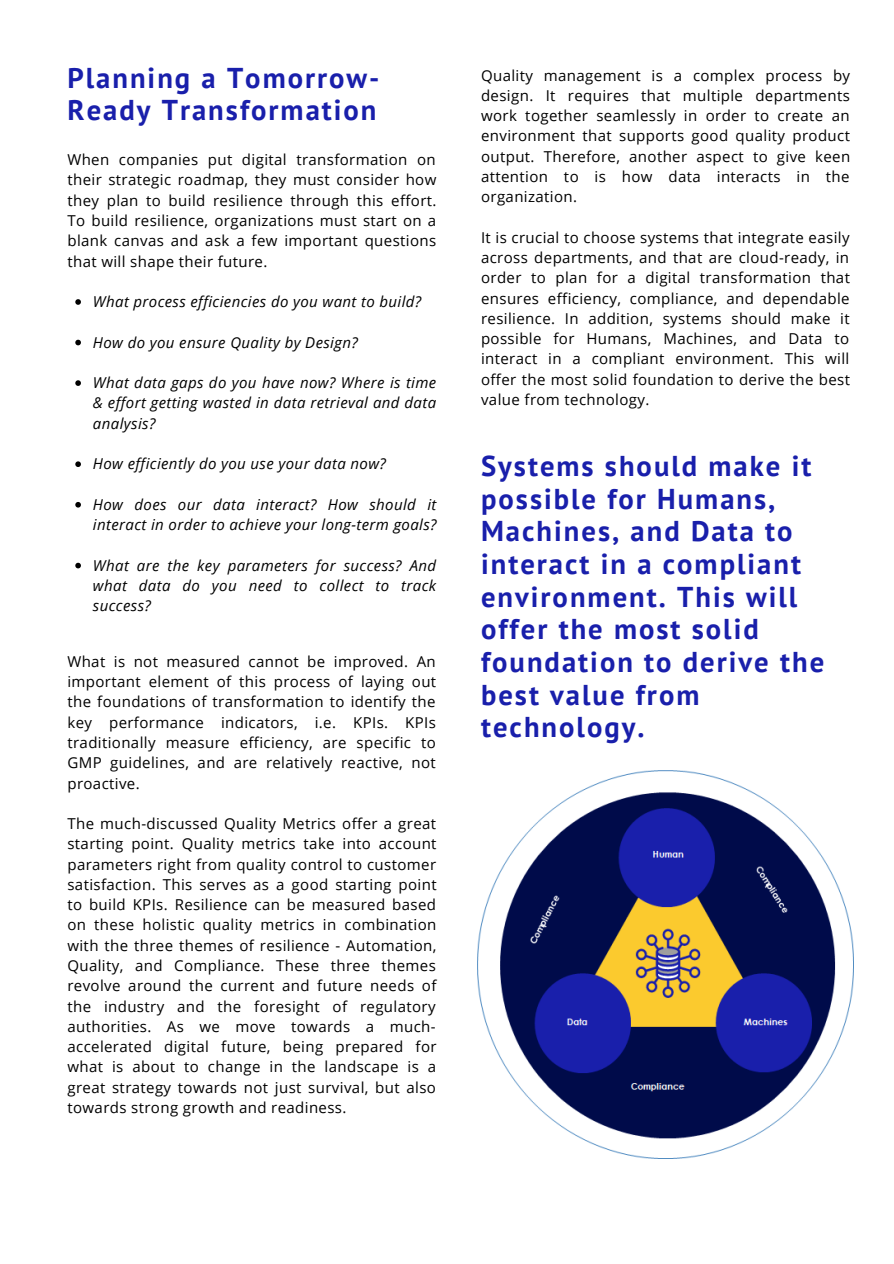
<style>
.page{position:relative;width:894px;height:1264px;background:#fff}
.page>*{position:absolute;margin:0;border:0;box-sizing:border-box;transform-origin:0 0}
.t1{font:700 28.65px/32.7px "PT Sans";letter-spacing:.07em;color:#191fab}
.t2{font:15px/20.2px "Open Sans";letter-spacing:.025em;color:#000;text-align:justify}
.t3{font:italic 15px/20.2px "Open Sans";letter-spacing:.025em;color:#000;text-align:justify}
</style>
<div class="page">
<img style="left:477px;top:770px;width:376px;height:388px">
<svg style="left:75px;top:299px;width:6px;height:6px"></svg>
<svg style="left:75px;top:340px;width:6px;height:5px"></svg>
<svg style="left:75px;top:380px;width:6px;height:6px"></svg>
<svg style="left:75px;top:461px;width:6px;height:6px"></svg>
<svg style="left:75px;top:502px;width:6px;height:5px"></svg>
<svg style="left:75px;top:562px;width:6px;height:6px"></svg>
<p class="t1" style="left:67px;top:61px;width:313px">Planning a Tomorrow-<br>Ready Transformation</p>
<p class="t2" style="left:67px;top:149px;width:370px">When companies put digital transformation on their strategic roadmap, they must consider how they plan to build resilience through this effort.<br>To build resilience, organizations must start on a blank canvas and ask a few important questions that will shape their future.</p>
<p class="t3" style="left:93px;top:291px;width:330px">What process efficiencies do you want to build?</p>
<p class="t3" style="left:93px;top:331px;width:266px">How do you ensure Quality by Design?</p>
<p class="t3" style="left:93px;top:372px;width:345px">What data gaps do you have now? Where is time &amp; effort getting wasted in data retrieval and data analysis?</p>
<p class="t3" style="left:93px;top:453px;width:294px">How efficiently do you use your data now?</p>
<p class="t3" style="left:93px;top:494px;width:345px">How does our data interact? How should it interact in order to achieve your long-term goals?</p>
<p class="t3" style="left:93px;top:554px;width:344px">What are the key parameters for success? And what data do you need to collect to track success?</p>
<p class="t2" style="left:67px;top:651px;width:370px">What is not measured cannot be improved. An important element of this process of laying out the foundations of transformation to identify the key performance indicators, i.e. KPIs. KPIs traditionally measure efficiency, are specific to GMP guidelines, and are relatively reactive, not proactive.</p>
<p class="t2" style="left:67px;top:813px;width:370px">The much-discussed Quality Metrics offer a great starting point. Quality metrics take into account parameters right from quality control to customer satisfaction. This serves as a good starting point to build KPIs. Resilience can be measured based on these holistic quality metrics in combination with the three themes of resilience - Automation, Quality, and Compliance. These three themes revolve around the current and future needs of the industry and the foresight of regulatory authorities. As we move towards a much&shy;accelerated digital future, being prepared for what is about to change in the landscape is a great strategy towards not just survival, but also towards strong growth and readiness.</p>
<p class="t2" style="left:481px;top:65px;width:370px">Quality management is a complex process by design. It requires that multiple departments work together seamlessly in order to create an environment that supports good quality product output. Therefore, another aspect to give keen attention to is how data interacts in the organization.</p>
<p class="t2" style="left:481px;top:227px;width:370px">It is crucial to choose systems that integrate easily across departments, and that are cloud-ready, in order to plan for a digital transformation that ensures efficiency, compliance, and dependable resilience. In addition, systems should make it possible for Humans, Machines, and Data to interact in a compliant environment. This will offer the most solid foundation to derive the best value from technology.</p>
<p class="t1" style="left:481px;top:449px;width:344px">Systems should make it possible for Humans,<br>Machines, and Data to interact in a compliant environment. This will offer the most solid foundation to derive the best value from technology.</p>
</div>
